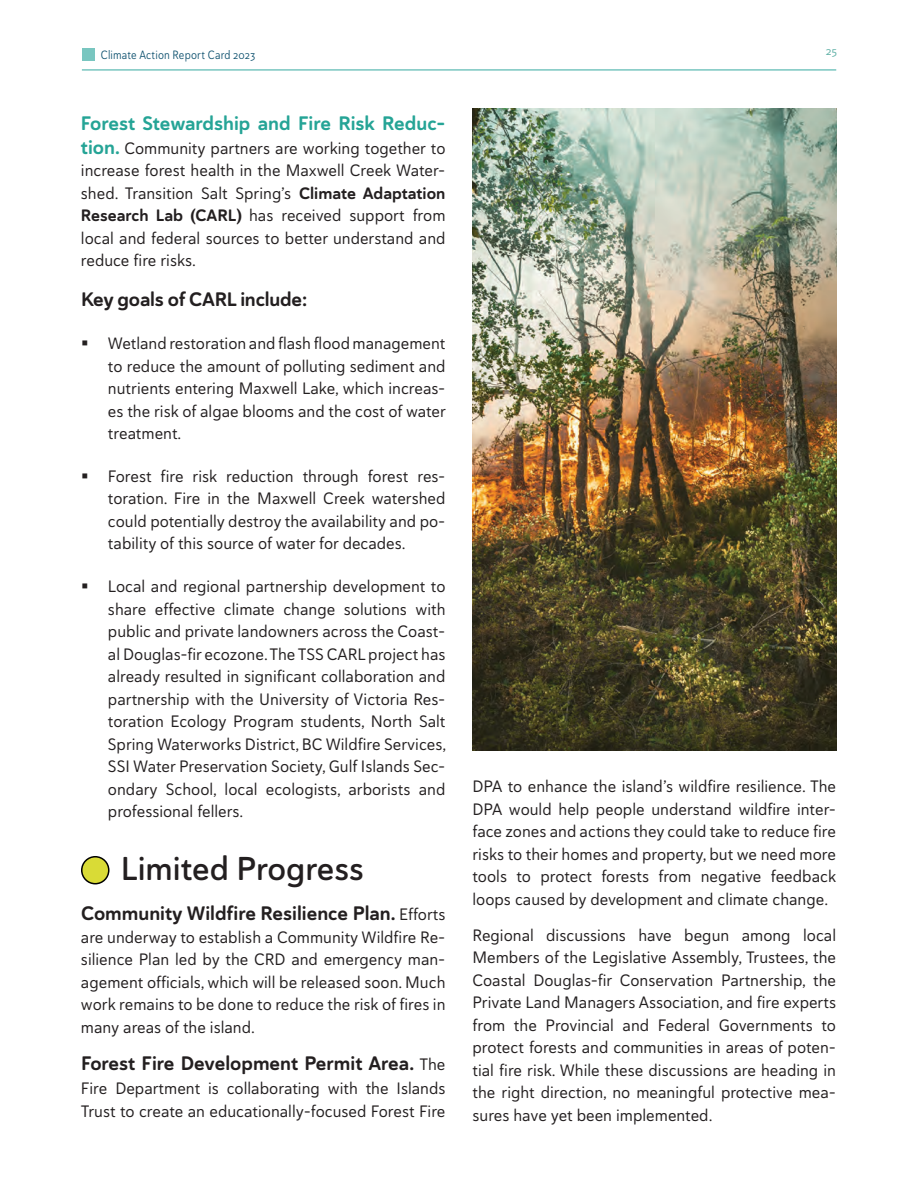
<style>
.page{position:relative;width:918px;height:1188px;background:#fff}
.page>*{position:absolute;margin:0;border:0;box-sizing:border-box;transform-origin:0 0}
.t1{font:33px "Haboro Soft Nor Dem";color:#231f20}
.t2{font:19.5px "Haboro Soft Nor Bol";color:#231f20}
.t3{font:19.5px "Haboro Soft Nor Bol";color:#25a496}
.t4{font:16.5px/22.5px "Haboro Soft Nor Reg";color:#231f20;text-align:justify}
.t5{font:12px "Haboro Soft Con Boo";letter-spacing:.015em;color:#0b4f6d}
.t6{font:12px "Haboro Soft Nor Reg";color:#61b1a7}
.s1{font-family:"Haboro Soft Nor Bol";font-size:19.5px;color:#25a496}
.s2{font-family:"Haboro Soft Nor Bol"}
.s3{font-family:"Haboro Soft Nor Reg";font-size:16.5px}
</style>
<div class="page">
<div style="left:82px;top:49px;width:12px;height:12px;background:#79c6c0"></div>
<hr style="left:82px;top:69px;width:754px;height:2px;background:#79c6c0">
<div style="left:82px;top:857px;width:27px;height:27px;background:#d9db36;border-radius:50%"></div>
<div style="left:81px;top:856px;width:29px;height:28px;border:2px solid #000;border-radius:50%"></div>
<img style="left:472px;top:108px;width:365px;height:642px">
<p class="t5" style="left:101px;top:47px;width:156px">Climate Action Report Card 2023</p>
<p class="t6" style="left:826px;top:43px;width:13px">25</p>
<p class="t3" style="left:81px;top:110px;width:366px">Forest Stewardship and Fire Risk Reduc-</p>
<p class="t4" style="left:81px;top:137px;width:366px"><span class="s1">tion.</span> Community partners are working together to increase forest health in the Maxwell Creek Water&shy;shed. Transition Salt Spring’s <span class="s2">Climate Adaptation Research Lab (CARL)</span> has received support from local and federal sources to better understand and reduce fire risks.</p>
<p class="t2" style="left:81px;top:287px;width:228px">Key goals of CARL include:</p>
<p class="t4" style="left:108px;top:332px;width:340px">Wetland restoration and flash flood management to reduce the amount of polluting sediment and nutrients entering Maxwell Lake, which increas&shy;es the risk of algae blooms and the cost of water treatment.</p>
<p class="t4" style="left:108px;top:465px;width:339px">Forest fire risk reduction through forest res&shy;toration. Fire in the Maxwell Creek watershed could potentially destroy the availability and po&shy;tability of this source of water for decades.</p>
<p class="t4" style="left:108px;top:575px;width:340px">Local and regional partnership development to share effective climate change solutions with public and private landowners across the Coast&shy;al Douglas-fir ecozone. The TSS CARL project has already resulted in significant collaboration and partnership with the University of Victoria Res&shy;toration Ecology Program students, North Salt Spring Waterworks District, BC Wildfire Services, SSI Water Preservation Society, Gulf Islands Sec&shy;ondary School, local ecologists, arborists and professional fellers.</p>
<p class="t1" style="left:121px;top:846px;width:245px">Limited Progress</p>
<p class="t2" style="left:81px;top:901px;width:366px">Community Wildfire Resilience Plan. <span class="s3">Efforts</span></p>
<p class="t4" style="left:81px;top:926px;width:366px">are underway to establish a Community Wildfire Re&shy;silience Plan led by the CRD and emergency man&shy;agement officials, which will be released soon. Much work remains to be done to reduce the risk of fires in many areas of the island.</p>
<p class="t2" style="left:81px;top:1051px;width:366px">Forest Fire Development Permit Area. <span class="s3">The</span></p>
<p class="t4" style="left:81px;top:1077px;width:366px">Fire Department is collaborating with the Islands<br>Trust to create an educationally-focused Forest Fire</p>
<p class="t4" style="left:472px;top:775px;width:365px">DPA to enhance the island’s wildfire resilience. The DPA would help people understand wildfire inter&shy;face zones and actions they could take to reduce fire risks to their homes and property, but we need more tools to protect forests from negative feedback loops caused by development and climate change.</p>
<p class="t4" style="left:472px;top:924px;width:365px">Regional discussions have begun among local Members of the Legislative Assembly, Trustees, the Coastal Douglas-fir Conservation Partnership, the Private Land Managers Association, and fire experts from the Provincial and Federal Governments to protect forests and communities in areas of poten&shy;tial fire risk. While these discussions are heading in the right direction, no meaningful protective mea&shy;sures have yet been implemented.</p>
</div>
